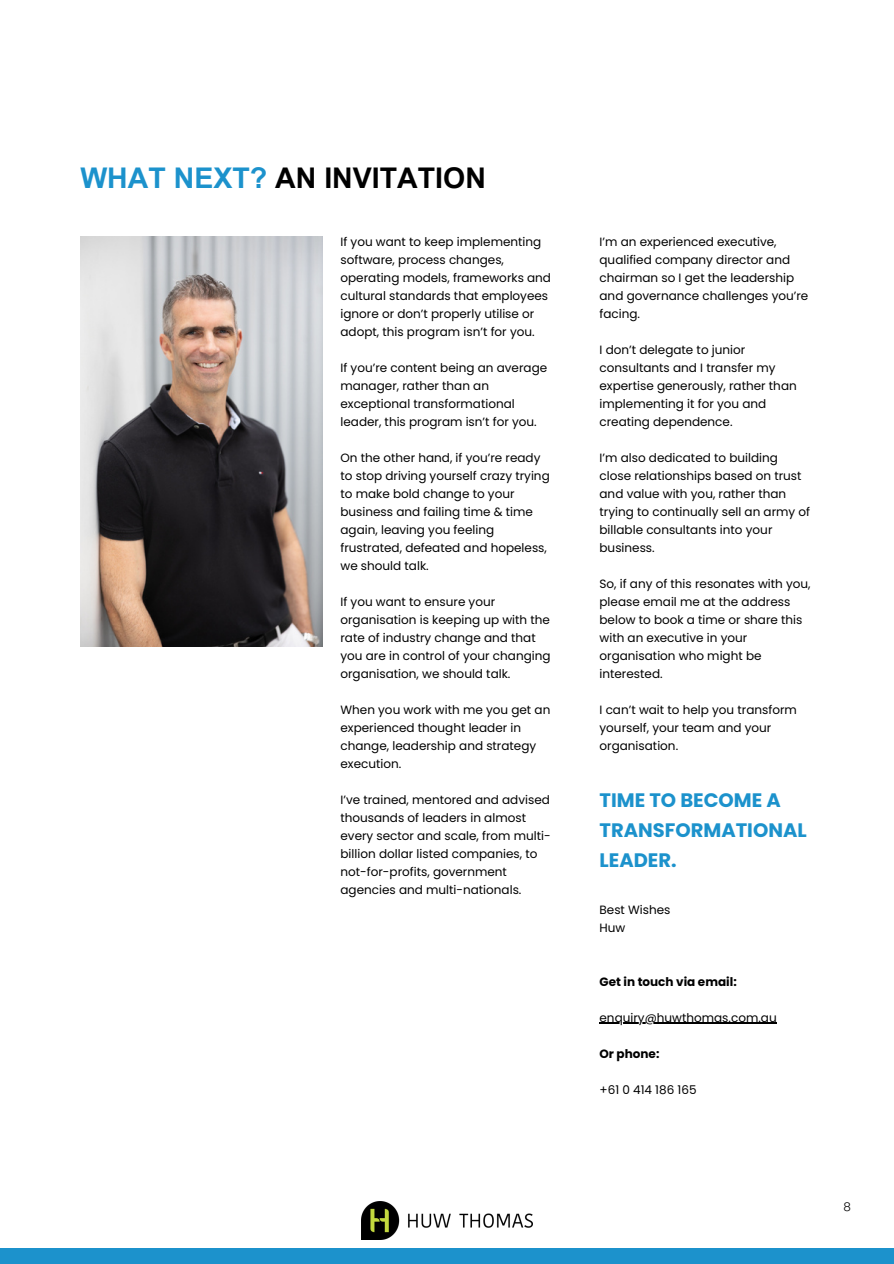
<style>
.page{position:relative;width:894px;height:1264px;background:#fff}
.page>*{position:absolute;margin:0;border:0;box-sizing:border-box;transform-origin:0 0}
.t1{font:700 28.5px "Arial MT Pro";color:#000}
.t2{font:700 19.5px/30px "Poppins";color:#1c92cc}
.t3{font:12px/18px "Poppins";color:#000}
.t4{font:700 12px "Poppins";color:#000}
.t5{font:300 12px "Poppins";color:#000}
.s1{color:#1c92cc}
</style>
<div class="page">
<div style="left:0;top:1248px;width:893px;height:15px;background:#1c92cc"></div>
<img style="left:361px;top:1201px;width:171px;height:38px">
<img style="left:80px;top:236px;width:242px;height:411px">
<hr style="left:599px;top:1022px;width:177px;height:1px;background:#000">
<h1 class="t1" style="left:80px;top:168px;width:407px"><span class="s1">WHAT NEXT?</span> AN INVITATION</h1>
<p class="t3" style="left:340px;top:233px;width:212px">If you want to keep implementing software, process changes, operating models, frameworks and cultural standards that employees ignore or don’t properly utilise or adopt, this program isn’t for you.</p>
<p class="t3" style="left:340px;top:359px;width:208px">If you’re content being an average manager, rather than an exceptional transformational leader, this program isn’t for you.</p>
<p class="t3" style="left:340px;top:449px;width:211px">On the other hand, if you’re ready to stop driving yourself crazy trying to make bold change to your business and failing time &amp; time again, leaving you feeling frustrated, defeated and hopeless, we should talk.</p>
<p class="t3" style="left:340px;top:593px;width:211px">If you want to ensure your organisation is keeping up with the rate of industry change and that you are in control of your changing organisation, we should talk.</p>
<p class="t3" style="left:340px;top:701px;width:211px">When you work with me you get an experienced thought leader in change, leadership and strategy execution.</p>
<p class="t3" style="left:340px;top:791px;width:212px">I’ve trained, mentored and advised thousands of leaders in almost every sector and scale, from multi&shy;billion dollar listed companies, to</p>
<h2 class="t3" style="left:340px;top:863px;width:182px">not-for-profits, government agencies and multi-nationals.</h2>
<p class="t3" style="left:599px;top:233px;width:210px">I’m an experienced executive, qualified company director and chairman so I get the leadership and governance challenges you’re facing.</p>
<p class="t3" style="left:599px;top:341px;width:199px">I don’t delegate to junior consultants and I transfer my expertise generously, rather than implementing it for you and creating dependence.</p>
<p class="t3" style="left:599px;top:449px;width:212px">I’m also dedicated to building close relationships based on trust and value with you, rather than trying to continually sell an army of billable consultants into your business.</p>
<p class="t3" style="left:599px;top:575px;width:212px">So, if any of this resonates with you, please email me at the address below to book a time or share this with an executive in your organisation who might be interested.</p>
<p class="t3" style="left:599px;top:701px;width:199px">I can’t wait to help you transform yourself, your team and your organisation.</p>
<p class="t2" style="left:599px;top:785px;width:209px">TIME TO BECOME A<br>TRANSFORMATIONAL<br>LEADER.</p>
<p class="t3" style="left:599px;top:900px;width:72px">Best Wishes</p>
<p class="t3" style="left:599px;top:918px;width:27px">Huw</p>
<h3 class="t4" style="left:599px;top:972px;width:139px">Get in touch via email:</h3>
<p class="t3" style="left:599px;top:1008px;width:179px">enquiry@huwthomas.com.au</p>
<h3 class="t4" style="left:599px;top:1044px;width:61px">Or phone:</h3>
<p class="t3" style="left:599px;top:1080px;width:98px">+61 0 414 186 165</p>
<p class="t5" style="left:843px;top:1198px;width:9px">8</p>
</div>
